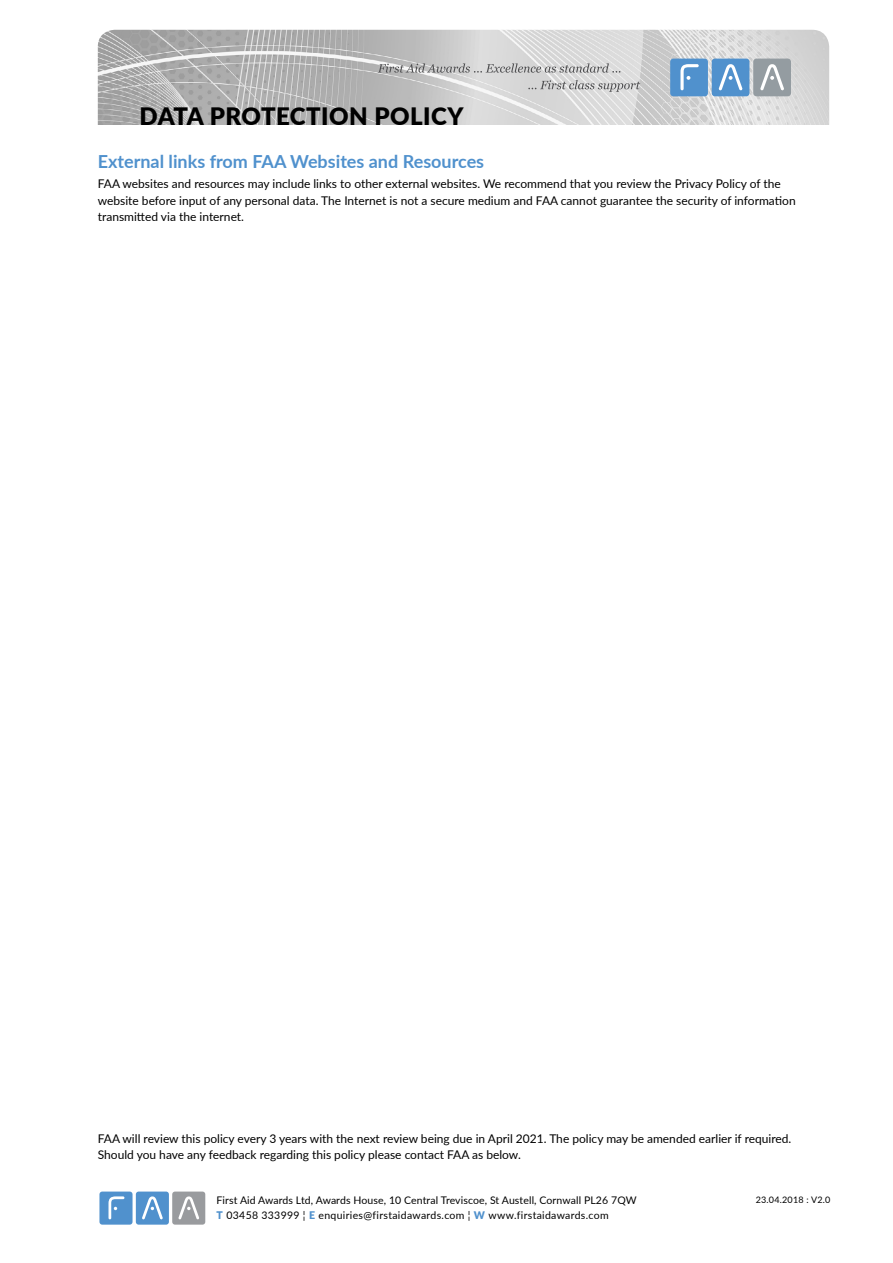
<style>
.page{position:relative;width:893px;height:1263px;background:#fff}
.page>*{position:absolute;margin:0;border:0;box-sizing:border-box;transform-origin:0 0}
.t1{font:900 24px "Lato";letter-spacing:.02em;color:#000}
.t2{font:700 18px "Lato";color:#5091cd}
.t3{font:12px/16.5px "Lato";color:#000}
.t4{font:10.5px "Lato";letter-spacing:.01em;color:#000}
.t5{font:10.5px "Lato";letter-spacing:.03em;color:#000}
.t6{font:9px "Lato";letter-spacing:.025em;color:#000}
.s1{font-weight:900;color:#5091cd}
</style>
<div class="page">
<img style="left:98px;top:30px;width:731px;height:95px">
<div style="left:670px;top:59px;width:38px;height:37px;background:#5091cd;border-radius:3px"></div>
<div style="left:712px;top:59px;width:37px;height:37px;background:#5091cd;border-radius:3px"></div>
<div style="left:753px;top:59px;width:38px;height:37px;background:#949ca1;border-radius:3px"></div>
<svg style="left:719px;top:64px;width:24px;height:27px"></svg>
<svg style="left:760px;top:64px;width:24px;height:27px"></svg>
<svg style="left:680px;top:64px;width:19px;height:26px"></svg>
<svg style="left:528px;top:80px;width:112px;height:12px"></svg>
<svg style="left:378px;top:63px;width:242px;height:10px;background:#bababa"></svg>
<div style="left:136px;top:1191px;width:33px;height:33px;background:#5091cd;border-radius:3px"></div>
<div style="left:172px;top:1191px;width:33px;height:33px;background:#999b9e;border-radius:3px"></div>
<div style="left:99px;top:1191px;width:34px;height:33px;background:#5091cd;border-radius:3px"></div>
<svg style="left:142px;top:1196px;width:21px;height:23px"></svg>
<svg style="left:178px;top:1196px;width:21px;height:23px"></svg>
<svg style="left:109px;top:1196px;width:15px;height:23px"></svg>
<h1 class="t1" style="left:140px;top:99px;width:325px">DATA PROTECTION POLICY</h1>
<h2 class="t2" style="left:98px;top:148px;width:388px">External links from FAA Websites and Resources</h2>
<p class="t3" style="left:98px;top:175px;width:699px">FAA websites and resources may include links to other external websites. We recommend that you review the Privacy Policy of the website before input of any personal data. The Internet is not a secure medium and FAA cannot guarantee the security of information transmitted via the internet.</p>
<p class="t3" style="left:98px;top:1129px;width:695px">FAA will review this policy every 3 years with the next review being due in April 2021. The policy may be amended earlier if required.<br>Should you have any feedback regarding this policy please contact FAA as below.</p>
<p class="t4" style="left:217px;top:1193px;width:422px">First Aid Awards Ltd, Awards House, 10 Central Treviscoe, St Austell, Cornwall PL26 7QW</p>
<p class="t6" style="left:756px;top:1193px;width:76px">23.04.2018 : V2.0</p>
<p class="t5" style="left:217px;top:1208px;width:394px"><span class="s1">T</span> 03458 333999 ¦ <span class="s1">E</span> enquiries@firstaidawards.com ¦ <span class="s1">W</span> www.firstaidawards.com</p>
</div>
